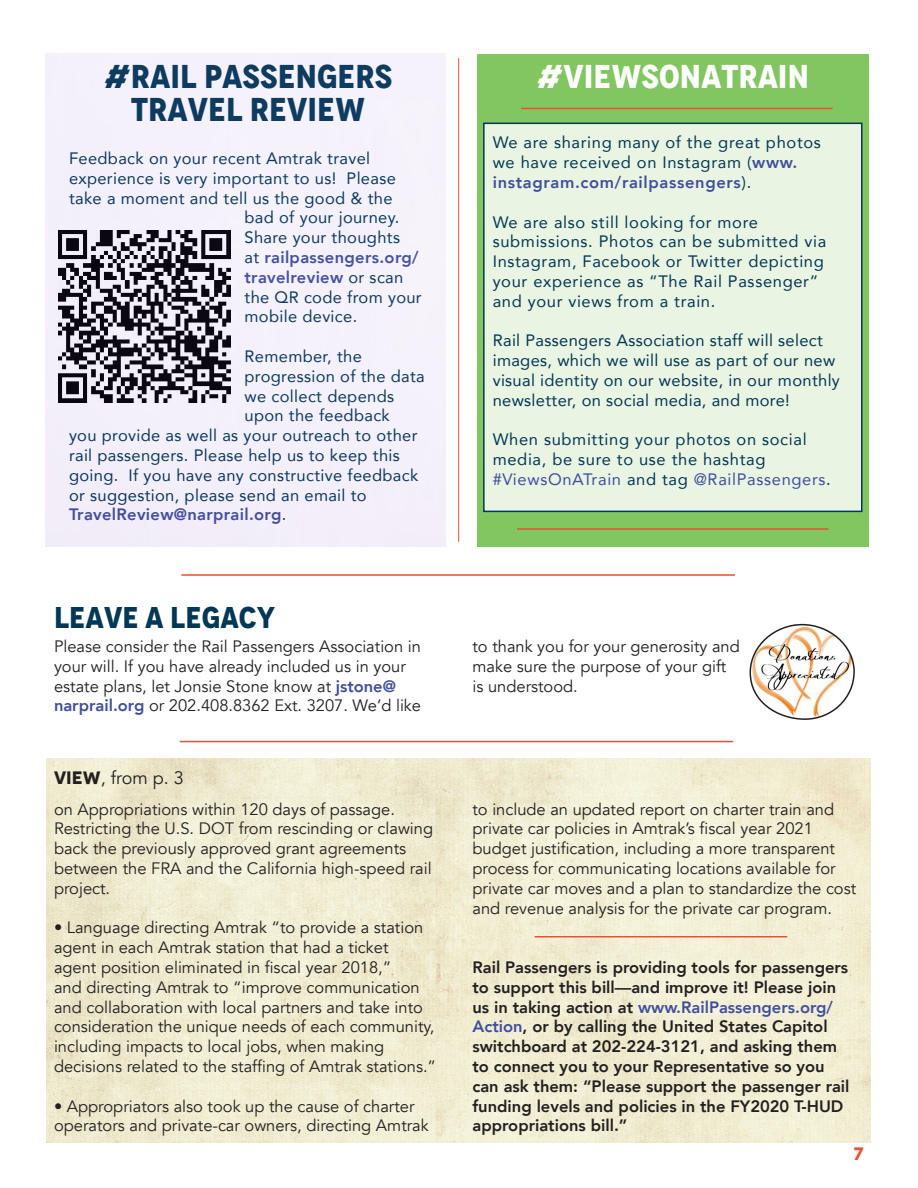
<style>
.page{position:relative;width:918px;height:1188px;background:#fff}
.page>*{position:absolute;margin:0;border:0;box-sizing:border-box;transform-origin:0 0}
.Header_Titles{font:700 condensed 33px/33px "Novecento";color:#023755;text-align:center}
.Header_Titles-2{font:700 condensed 33px "Novecento";color:#fff}
.Header_Titles-3{font:700 condensed 30px "Novecento";color:#023755}
.t1{font:18px "Avenir";color:#231f20}
.t2{font:700 18px "Novecento";color:#ec5034}
.Body_Copy{font:16.5px/19.8px "Avenir";color:#231f20}
.Body_Copy-2{font:16.5px/19.8px "Avenir";letter-spacing:.02em;color:#023755}
.Body_Copy-3{font:16.5px/19.8px "Avenir";letter-spacing:.04em;color:#023755}
.Body_Copy-4{font:800 16.5px/19.8px "Avenir";color:#231f20}
.Body_Copy-5{font:800 16.5px "Avenir";letter-spacing:.02em;color:#404f9c}
.s1{font-weight:400;color:#023755}
.s2{font-weight:800;color:#404f9c}
.s3{color:#404f9c}
.s4{font-family:"Novecento";font-weight:700}
</style>
<div class="page">
<img style="left:47px;top:758px;width:824px;height:385px">
<hr style="left:181px;top:574px;width:554px;height:2px;background:#ec5034">
<div style="left:477px;top:54px;width:392px;height:492px;background:#82c661"></div>
<hr style="left:521px;top:108px;width:312px;height:1px;background:#ec5034">
<hr style="left:458px;top:58px;width:1px;height:484px;background:#ec5034">
<div style="left:483px;top:123px;width:380px;height:389px;background:#eaf4e3;border:2px solid #023755"></div>
<hr style="left:517px;top:528px;width:312px;height:2px;background:#ec5034">
<svg style="left:749px;top:623px;width:106px;height:97px"></svg>
<hr style="left:180px;top:741px;width:553px;height:1px;background:#ec5034">
<hr style="left:535px;top:936px;width:252px;height:2px;background:#ec5034">
<img style="left:45px;top:54px;width:401px;height:493px">
<h1 class="Header_Titles" style="left:104px;top:61px;width:290px">#RAIL PASSENGERS<br>TRAVEL REVIEW</h1>
<p class="Body_Copy-2" style="left:69px;top:148px;width:303px">Feedback on your recent Amtrak travel</p>
<p class="Body_Copy-2" style="left:69px;top:168px;width:328px">experience is very important to us! Please</p>
<p class="Body_Copy-2" style="left:69px;top:188px;width:325px">take a moment and tell us the good &amp; the</p>
<p class="Body_Copy-2" style="left:245px;top:207px;width:156px">bad of your journey.</p>
<p class="Body_Copy-2" style="left:245px;top:227px;width:157px">Share your thoughts</p>
<p class="Body_Copy-5" style="left:245px;top:244px;width:176px"><span class="s1">at</span> railpassengers.org/</p>
<p class="Body_Copy-5" style="left:245px;top:264px;width:160px">travelreview <span class="s1">or scan</span></p>
<p class="Body_Copy-2" style="left:245px;top:287px;width:179px">the QR code from your</p>
<p class="Body_Copy-2" style="left:245px;top:306px;width:114px">mobile device.</p>
<p class="Body_Copy-2" style="left:245px;top:346px;width:119px">Remember, the</p>
<p class="Body_Copy-2" style="left:245px;top:366px;width:182px">progression of the data</p>
<p class="Body_Copy-2" style="left:245px;top:386px;width:151px">we collect depends</p>
<p class="Body_Copy-2" style="left:245px;top:405px;width:147px">upon the feedback</p>
<p class="Body_Copy-2" style="left:69px;top:425px;width:350px">you provide as well as your outreach to other</p>
<p class="Body_Copy-2" style="left:69px;top:445px;width:332px">rail passengers. Please help us to keep this</p>
<p class="Body_Copy-2" style="left:69px;top:465px;width:351px">going. If you have any constructive feedback</p>
<p class="Body_Copy-2" style="left:69px;top:485px;width:299px">or suggestion, please send an email to</p>
<p class="Body_Copy-5" style="left:69px;top:502px;width:219px">TravelReview@narprail.org<span class="s1">.</span></p>
<h1 class="Header_Titles-2" style="left:537px;top:56px;width:274px">#VIEWSONATRAIN</h1>
<p class="Body_Copy-3" style="left:493px;top:132px;width:330px">We are sharing many of the great photos we have received on Instagram (<span class="s2">www. instagram.com/railpassengers</span>).</p>
<p class="Body_Copy-3" style="left:493px;top:212px;width:335px">We are also still looking for more submissions. Photos can be submitted via Instagram, Facebook or Twitter depicting your experience as “The Rail Passenger” and your views from a train.</p>
<p class="Body_Copy-2" style="left:493px;top:330px;width:349px">Rail Passengers Association staff will select images, which we will use as part of our new visual identity on our website, in our monthly newsletter, on social media, and more!</p>
<p class="Body_Copy-3" style="left:493px;top:429px;width:340px">When submitting your photos on social media, be sure to use the hashtag <span class="s3">#ViewsOnATrain</span> and tag <span class="s3">@RailPassengers</span>.</p>
<h1 class="Header_Titles-3" style="left:54px;top:599px;width:223px">LEAVE A LEGACY</h1>
<p class="Body_Copy" style="left:54px;top:637px;width:369px">Please consider the Rail Passengers Association in your will. If you have already included us in your estate plans, let Jonsie Stone know at <span class="s2">jstone@ narprail.org</span> or 202.408.8362 Ext. 3207. We’d like</p>
<p class="Body_Copy" style="left:472px;top:637px;width:269px">to thank you for your generosity and make sure the purpose of your gift</p>
<p class="Body_Copy" style="left:472px;top:676px;width:107px">is understood.</p>
<p class="t1" style="left:54px;top:767px;width:131px"><span class="s4">View</span>, from p. 3</p>
<p class="Body_Copy" style="left:54px;top:799px;width:343px">on Appropriations within 120 days of passage.</p>
<p class="Body_Copy" style="left:54px;top:819px;width:381px">Restricting the U.S. DOT from rescinding or clawing back the previously approved grant agreements between the FRA and the California high-speed rail project.</p>
<p class="Body_Copy" style="left:54px;top:918px;width:384px">• Language directing Amtrak “to provide a station agent in each Amtrak station that had a ticket<br>agent position eliminated in fiscal year 2018,”<br>and directing Amtrak to “improve communication and collaboration with local partners and take into consideration the unique needs of each community, including impacts to local jobs, when making decisions related to the staffing of Amtrak stations.”</p>
<p class="Body_Copy" style="left:54px;top:1096px;width:376px">• Appropriators also took up the cause of charter operators and private-car owners, directing Amtrak</p>
<p class="Body_Copy" style="left:472px;top:799px;width:385px">to include an updated report on charter train and private car policies in Amtrak’s fiscal year 2021 budget justification, including a more transparent process for communicating locations available for private car moves and a plan to standardize the cost and revenue analysis for the private car program.</p>
<p class="Body_Copy-4" style="left:472px;top:957px;width:379px">Rail Passengers is providing tools for passengers to support this bill—and improve it! Please join us in taking action at <span class="s3">www.RailPassengers.org/ Action</span>, or by calling the United States Capitol switchboard at 202-224-3121, and asking them to connect you to your Representative so you can ask them: “Please support the passenger rail funding levels and policies in the FY2020 T-HUD appropriations bill.”</p>
<p class="t2" style="left:854px;top:1142px;width:11px">7</p>
</div>
